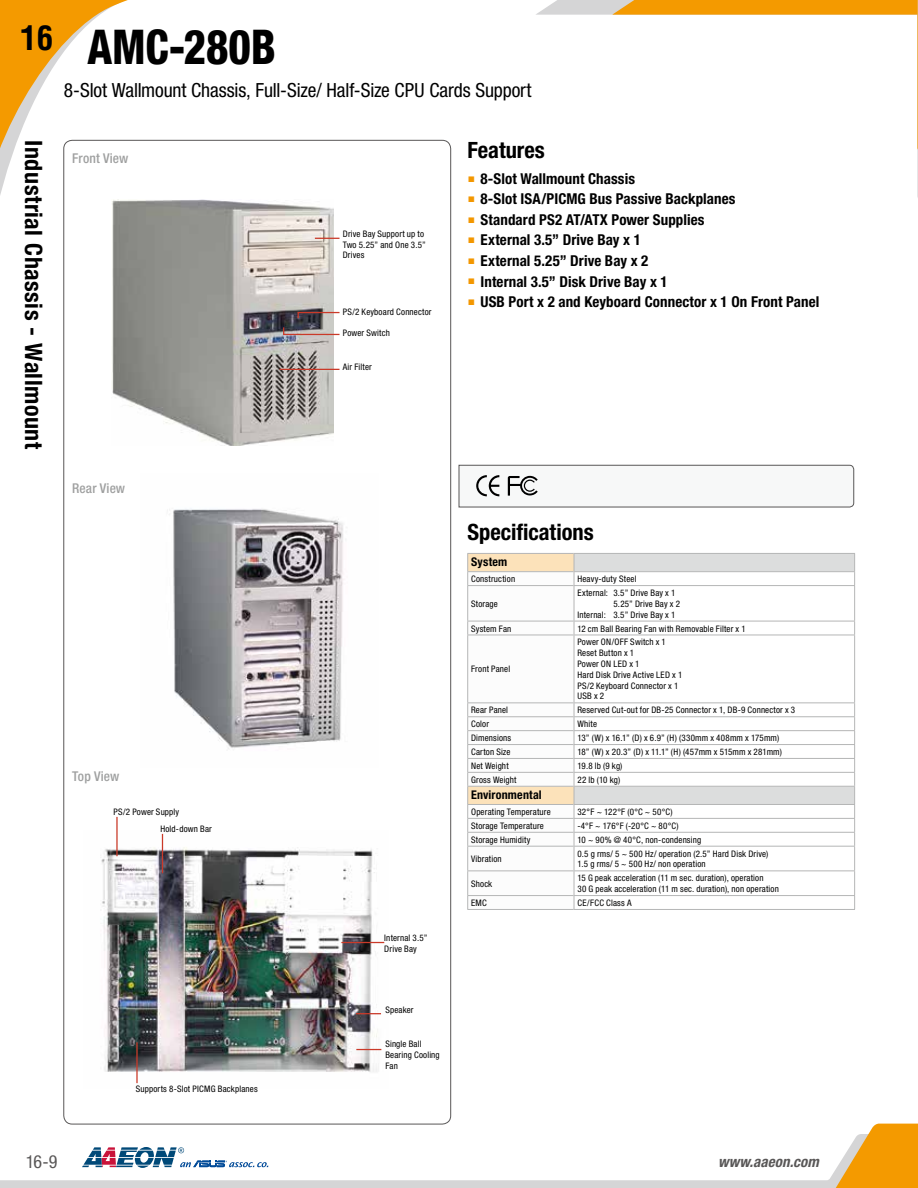
<style>
.page{position:relative;width:918px;height:1188px;background:#fff}
.page>*{position:absolute;margin:0;border:0;box-sizing:border-box;transform-origin:0 0}
.t1{font:800 condensed 48px "Helvetica Neue";color:#000;scale:.9 1}
.t2{font:700 condensed 33px "Helvetica LT Std";color:#000}
.t3{font:700 condensed 24px "Helvetica Neue";letter-spacing:.02em;color:#000}
.t4{font:700 condensed 22.5px "Helvetica Neue";color:#000}
.t5{font:condensed 19.5px "Helvetica Neue";letter-spacing:-.005em;color:#000}
.t6{font:condensed 18px "Helvetica Neue";color:#595757}
.t7{font:700 condensed 15px "Helvetica Neue";letter-spacing:.005em;color:#000}
.t8{font:italic 700 condensed 15px "Helvetica Neue";letter-spacing:.005em;color:#595757}
.t9{font:500 condensed 13.5px "Helvetica Neue";letter-spacing:.005em;color:#9fa0a0}
.t10{font:700 condensed 12px "Helvetica Neue";letter-spacing:.015em;color:#000}
.t11{font:condensed 9px/10.8px "Helvetica Neue";letter-spacing:.02em;color:#000}
.s1{font-family:"Arial";font-weight:400;font-stretch:normal;font-size:12px;color:#f39700}
.s2{font-family:"Helvetica LT Std";font-weight:700;font-style:italic;font-stretch:normal}
</style>
<div class="page">
<svg style="left:0;top:0;width:196px;height:195px"></svg>
<svg style="left:536px;top:0;width:382px;height:198px"></svg>
<svg style="left:0;top:1147px;width:819px;height:41px"></svg>
<svg style="left:819px;top:1124px;width:99px;height:64px"></svg>
<img style="left:112px;top:199px;width:221px;height:246px">
<img style="left:173px;top:509px;width:171px;height:240px">
<img style="left:101px;top:833px;width:284px;height:251px">
<hr style="left:116px;top:817px;width:2px;height:39px;background:#ca3a29">
<hr style="left:162px;top:834px;width:1px;height:39px;background:#ca3a29">
<hr style="left:341px;top:942px;width:43px;height:1px;background:#ca3a29">
<svg style="left:356px;top:1013px;width:25px;height:1px"></svg>
<svg style="left:356px;top:1049px;width:25px;height:1px"></svg>
<hr style="left:136px;top:1042px;width:2px;height:41px;background:#ca3a29">
<div style="left:575px;top:554px;width:279px;height:17px;background:#dcdddd"></div>
<svg style="left:575px;top:572px;width:279px;height:300px"></svg>
<hr style="left:574px;top:635px;width:281px;height:1px;background:#b5b6b6">
<hr style="left:574px;top:702px;width:281px;height:1px;background:#b5b6b6">
<hr style="left:574px;top:716px;width:281px;height:1px;background:#b5b6b6">
<hr style="left:574px;top:730px;width:281px;height:1px;background:#b5b6b6">
<hr style="left:574px;top:744px;width:281px;height:1px;background:#b5b6b6">
<hr style="left:574px;top:832px;width:281px;height:1px;background:#b5b6b6">
<hr style="left:574px;top:846px;width:281px;height:1px;background:#b5b6b6">
<hr style="left:467px;top:909px;width:107px;height:1px;background:#b5b6b6">
<hr style="left:574px;top:585px;width:281px;height:1px;background:#b5b6b6">
<hr style="left:854px;top:586px;width:1px;height:35px;background:#b5b6b6">
<hr style="left:574px;top:621px;width:281px;height:1px;background:#b5b6b6">
<svg style="left:854px;top:621px;width:1px;height:14px"></svg>
<hr style="left:854px;top:635px;width:1px;height:67px;background:#b5b6b6">
<hr style="left:574px;top:758px;width:281px;height:1px;background:#b5b6b6">
<hr style="left:574px;top:772px;width:281px;height:1px;background:#b5b6b6">
<hr style="left:574px;top:818px;width:281px;height:1px;background:#b5b6b6">
<hr style="left:574px;top:870px;width:281px;height:1px;background:#b5b6b6">
<hr style="left:574px;top:895px;width:281px;height:1px;background:#b5b6b6">
<hr style="left:574px;top:909px;width:281px;height:1px;background:#b5b6b6">
<hr style="left:574px;top:553px;width:281px;height:1px;background:#b5b6b6">
<svg style="left:854px;top:554px;width:1px;height:31px"></svg>
<hr style="left:574px;top:571px;width:281px;height:1px;background:#b5b6b6">
<hr style="left:574px;top:786px;width:281px;height:1px;background:#b5b6b6">
<svg style="left:854px;top:703px;width:1px;height:206px"></svg>
<hr style="left:574px;top:804px;width:281px;height:1px;background:#b5b6b6">
<svg style="left:467px;top:553px;width:108px;height:356px"></svg>
<svg style="left:278px;top:237px;width:62px;height:134px"></svg>
<svg style="left:458px;top:465px;width:397px;height:43px"></svg>
<h2 class="t2" style="left:20px;top:17px;width:34px">16</h2>
<p class="t1" style="left:87px;top:18px;width:211px">AMC-280B</p>
<p class="t5" style="left:64px;top:79px;width:469px">8-Slot Wallmount Chassis, Full-Size/ Half-Size CPU Cards Support</p>
<h3 class="t3" style="left:48px;top:140px;width:310px;rotate:90deg">Industrial Chassis - Wallmount</h3>
<p class="t9" style="left:72px;top:150px;width:58px">Front View</p>
<p class="t9" style="left:72px;top:480px;width:54px">Rear View</p>
<p class="t9" style="left:72px;top:768px;width:49px">Top View</p>
<p class="t11" style="left:160px;top:804px;width:53px;line-height:16.6px;text-indent:-47px">PS/2 Power Supply<br>Hold-down Bar</p>
<p class="t11" style="left:343px;top:228px;width:85px">Drive Bay Support up to<br>Two 5.25” and One 3.5”<br>Drives</p>
<p class="t11" style="left:343px;top:306px;width:90px">PS/2 Keyboard Connector</p>
<p class="t11" style="left:343px;top:327px;width:49px">Power Switch</p>
<p class="t11" style="left:343px;top:362px;width:31px">Air Filter</p>
<h3 class="t4" style="left:468px;top:136px;width:79px">Features</h3>
<p class="t7" style="left:468px;top:169px;width:169px"><span class="s1">■</span> 8-Slot Wallmount Chassis</p>
<p class="t7" style="left:468px;top:190px;width:269px"><span class="s1">■</span> 8-Slot ISA/PICMG Bus Passive Backplanes</p>
<p class="t7" style="left:468px;top:211px;width:238px"><span class="s1">■</span> Standard PS2 AT/ATX Power Supplies</p>
<p class="t7" style="left:468px;top:231px;width:175px"><span class="s1">■</span> External 3.5” Drive Bay x 1</p>
<p class="t7" style="left:468px;top:252px;width:182px"><span class="s1">■</span> External 5.25” Drive Bay x 2</p>
<p class="t7" style="left:468px;top:272px;width:202px"><span class="s1">■</span> Internal 3.5” Disk Drive Bay x 1</p>
<p class="t7" style="left:468px;top:293px;width:353px"><span class="s1">■</span> USB Port x 2 and Keyboard Connector x 1 On Front Panel</p>
<p class="t11" style="left:384px;top:933px;width:45px">Internal 3.5”<br>Drive Bay</p>
<h3 class="t4" style="left:468px;top:518px;width:128px">Specifications</h3>
<p class="t10" style="left:471px;top:555px;width:38px">System</p>
<p class="t11" style="left:471px;top:574px;width:46px">Construction</p>
<p class="t11" style="left:577px;top:574px;width:61px">Heavy-duty Steel</p>
<p class="t11" style="left:471px;top:598px;width:28px">Storage</p>
<p class="t11" style="left:577px;top:587px;width:100px">External: 3.5” Drive Bay x 1</p>
<p class="t11" style="left:613px;top:598px;width:68px">5.25” Drive Bay x 2</p>
<p class="t11" style="left:577px;top:609px;width:100px">Internal: 3.5” Drive Bay x 1</p>
<p class="t11" style="left:471px;top:623px;width:42px">System Fan</p>
<p class="t11" style="left:577px;top:623px;width:170px">12 cm Ball Bearing Fan with Removable Filter x 1</p>
<p class="t11" style="left:471px;top:664px;width:41px">Front Panel</p>
<p class="t11" style="left:577px;top:637px;width:106px">Power ON/OFF Switch x 1<br>Reset Button x 1<br>Power ON LED x 1<br>Hard Disk Drive Active LED x 1<br>PS/2 Keyboard Connector x 1<br>USB x 2</p>
<p class="t11" style="left:471px;top:705px;width:39px">Rear Panel</p>
<p class="t11" style="left:577px;top:705px;width:219px">Reserved Cut-out for DB-25 Connector x 1, DB-9 Connector x 3</p>
<p class="t11" style="left:471px;top:719px;width:19px">Color</p>
<p class="t11" style="left:577px;top:719px;width:21px">White</p>
<p class="t11" style="left:471px;top:733px;width:42px">Dimensions</p>
<p class="t11" style="left:577px;top:733px;width:203px">13” (W) x 16.1” (D) x 6.9” (H) (330mm x 408mm x 175mm)</p>
<p class="t11" style="left:471px;top:746px;width:41px">Carton Size</p>
<p class="t11" style="left:577px;top:746px;width:206px">18” (W) x 20.3” (D) x 11.1” (H) (457mm x 515mm x 281mm)</p>
<p class="t11" style="left:471px;top:760px;width:39px">Net Weight</p>
<p class="t11" style="left:577px;top:760px;width:46px">19.8 lb (9 kg)</p>
<p class="t11" style="left:471px;top:774px;width:47px">Gross Weight</p>
<p class="t11" style="left:577px;top:774px;width:44px">22 lb (10 kg)</p>
<p class="t10" style="left:471px;top:787px;width:72px">Environmental</p>
<p class="t11" style="left:471px;top:806px;width:81px">Operating Temperature</p>
<p class="t11" style="left:577px;top:806px;width:97px">32<span class="s2">°</span>F ~ 122°F (0°C ~ 50°C)</p>
<p class="t11" style="left:471px;top:820px;width:74px">Storage Temperature</p>
<p class="t11" style="left:577px;top:820px;width:103px">-4°F ~ 176°F (-20°C ~ 80°C)</p>
<p class="t11" style="left:471px;top:834px;width:61px">Storage Humidity</p>
<p class="t11" style="left:577px;top:834px;width:125px">10 ~ 90% @ 40°C, non-condensing</p>
<p class="t11" style="left:471px;top:853px;width:32px">Vibration</p>
<p class="t11" style="left:577px;top:848px;width:192px">0.5 g rms/ 5 ~ 500 Hz/ operation (2.5” Hard Disk Drive)<br>1.5 g rms/ 5 ~ 500 Hz/ non operation</p>
<p class="t11" style="left:471px;top:878px;width:23px">Shock</p>
<p class="t11" style="left:577px;top:873px;width:203px">15 G peak acceleration (11 m sec. duration), operation<br>30 G peak acceleration (11 m sec. duration), non operation</p>
<p class="t11" style="left:471px;top:897px;width:17px">EMC</p>
<p class="t11" style="left:577px;top:897px;width:56px">CE/FCC Class A</p>
<p class="t11" style="left:136px;top:1084px;width:123px">Supports 8-Slot PICMG Backplanes</p>
<p class="t11" style="left:385px;top:1005px;width:30px">Speaker</p>
<p class="t11" style="left:385px;top:1038px;width:56px">Single Ball<br>Bearing Cooling<br>Fan</p>
<p class="t6" style="left:26px;top:1151px;width:33px">16-9</p>
<h3 class="t8" style="left:718px;top:1153px;width:102px">www.aaeon.com</h3>
</div>
